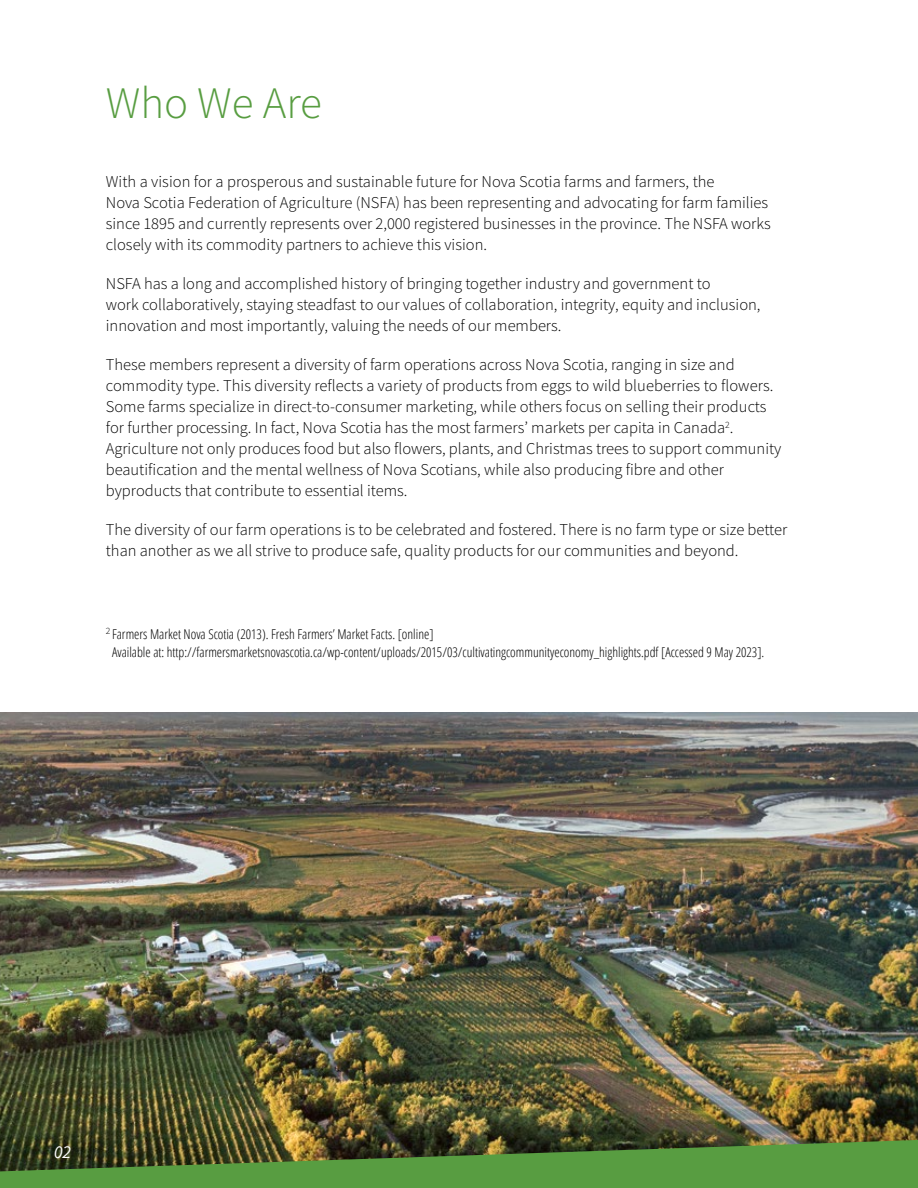
<style>
.page{position:relative;width:918px;height:1188px;background:#fff}
.page>*{position:absolute;margin:0;border:0;box-sizing:border-box;transform-origin:0 0}
.t1{font:300 45px "Source Sans Pro";color:#589d41}
.t2{font:italic 18px "Source Sans Pro";color:#fff}
.t3{font:300 16.5px/21px "Source Sans Pro";color:#000}
.t4{font:300 condensed 13.5px/18px "Open Sans";color:#000}
</style>
<div class="page">
<img style="left:0;top:713px;width:918px;height:427px">
<svg style="left:0;top:1140px;width:918px;height:48px;background:#517f36"></svg>
<h1 class="t1" style="left:106px;top:76px;width:218px">Who We Are</h1>
<p class="t3" style="left:106px;top:171px;width:667px">With a vision for a prosperous and sustainable future for Nova Scotia farms and farmers, the<br>Nova Scotia Federation of Agriculture (NSFA) has been representing and advocating for farm families since 1895 and currently represents over 2,000 registered businesses in the province. The NSFA works closely with its commodity partners to achieve this vision.</p>
<p class="t3" style="left:106px;top:273px;width:656px">NSFA has a long and accomplished history of bringing together industry and government to<br>work collaboratively, staying steadfast to our values of collaboration, integrity, equity and inclusion, innovation and most importantly, valuing the needs of our members.</p>
<p class="t3" style="left:106px;top:354px;width:677px">These members represent a diversity of farm operations across Nova Scotia, ranging in size and commodity type. This diversity reflects a variety of products from eggs to wild blueberries to flowers.<br>Some farms specialize in direct-to-consumer marketing, while others focus on selling their products for further processing. In fact, Nova Scotia has the most farmers’ markets per capita in Canada<sup>2</sup>.<br>Agriculture not only produces food but also flowers, plants, and Christmas trees to support community beautification and the mental wellness of Nova Scotians, while also producing fibre and other byproducts that contribute to essential items.</p>
<p class="t3" style="left:106px;top:519px;width:683px">The diversity of our farm operations is to be celebrated and fostered. There is no farm type or size better than another as we all strive to produce safe, quality products for our communities and beyond.</p>
<p class="t4" style="left:112px;top:625px;width:654px;text-indent:-6px"><sup>2</sup> Farmers Market Nova Scotia (2013). Fresh Farmers’ Market Facts. [online]<br>Available at: http://farmersmarketsnovascotia.ca/wp-content/uploads/2015/03/cultivatingcommunityeconomy_highlights.pdf [Accessed 9 May 2023].</p>
<p class="t2" style="left:54px;top:1141px;width:19px">02</p>
</div>
